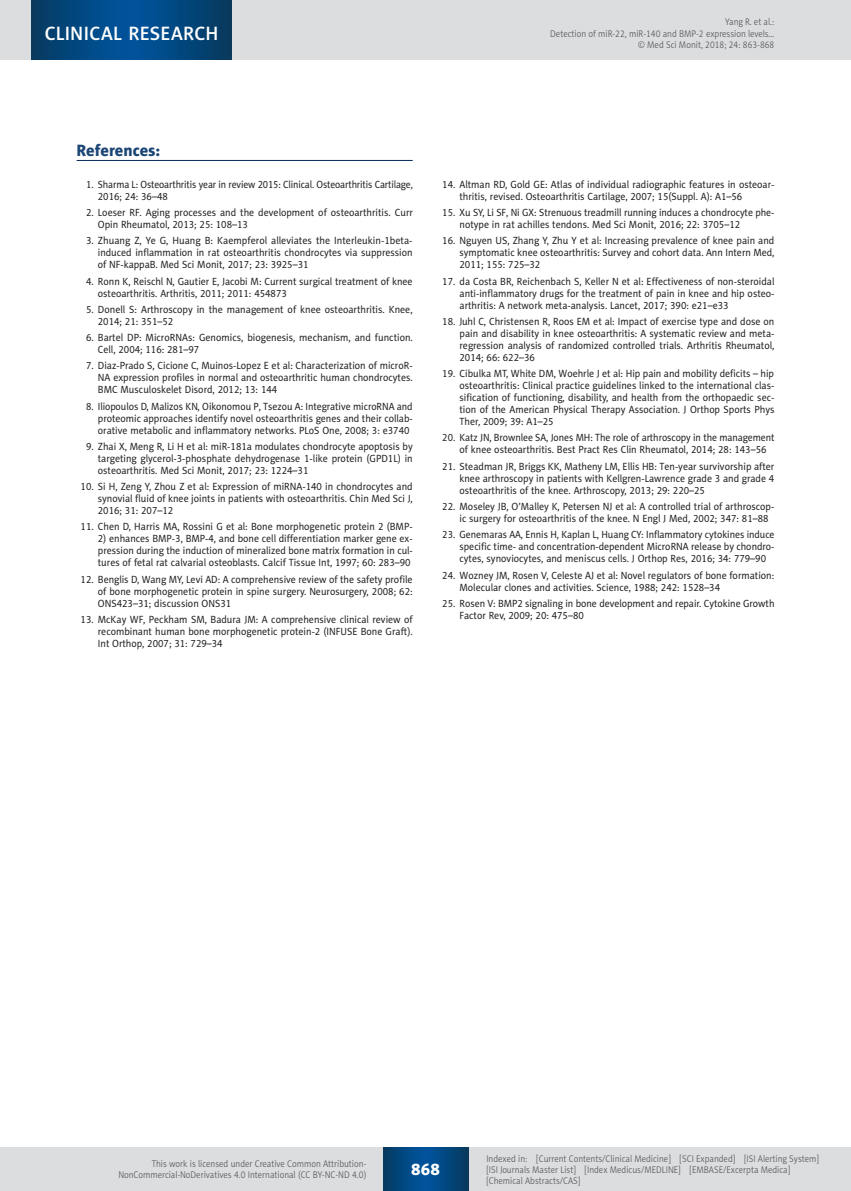
<style>
.page{position:relative;width:851px;height:1191px;background:#fff}
.page>*{position:absolute;margin:0;border:0;box-sizing:border-box;transform-origin:0 0}
.t1{font:19.5px "Naomi Sans EFN Medium";letter-spacing:.015em;color:#fff}
.MSM_Referencje_Tytul{font:16.5px "Naomi Sans EFN Heavy";color:#1a4574}
.t2{font:16.5px "Naomi Sans EFN Heavy";color:#fff}
.MSM_Referencje_punkt{font:10.5px/12px "Naomi Sans EFN";color:#231f20;text-align:justify;scale:.95 1}
.MSM_Referencje_punkt-2{font:10.5px/12px "Naomi Sans EFN";color:#231f20;text-align:justify;scale:.94 1}
.MSM_Referencje_punkt-3{font:10.5px/12px "Naomi Sans EFN";color:#231f20;text-align:justify;scale:.96 1}
.MSM_Referencje_punkt-4{font:10.5px/12px "Naomi Sans EFN";color:#231f20;scale:.93 1}
.MSM_Referencje_punkt-5{font:10.5px/12px "Naomi Sans EFN";color:#231f20;scale:.92 1}
.t3{font:9.75px/11.2px "Naomi Sans EFN Light";color:#57585a;text-align:right;scale:.9 1}
</style>
<div class="page">
<hr style="left:77px;top:160px;width:335px;height:1px;background:#00295c">
<div style="left:0;top:1148px;width:850px;height:43px;background:#dcdddf"></div>
<svg style="left:383px;top:1147px;width:85px;height:43px;background:#02477e"></svg>
<div style="left:0;top:0;width:850px;height:60px;background:#dcdddf"></div>
<svg style="left:32px;top:0;width:200px;height:60px;background:#02477e"></svg>
<h1 class="t1" style="left:45px;top:22px;width:175px">CLINICAL RESEARCH</h1>
<p class="t3" style="left:550px;top:16px;width:250px">Yang R. et al.:<br>Detection of miR-22, miR-140 and BMP-2 expression levels… © Med Sci Monit, 2018; 24: 863-868</p>
<p class="MSM_Referencje_Tytul" style="left:77px;top:140px;width:85px">References:</p>
<p class="MSM_Referencje_punkt-5" style="left:98px;top:178px;width:344px;text-indent:-12px">1. Sharma L: Osteoarthritis year in review 2015: Clinical. Osteoarthritis Cartilage,<br>2016; 24: 36–48</p>
<p class="MSM_Referencje_punkt" style="left:98px;top:207px;width:333px;text-indent:-12px">2. Loeser RF. Aging processes and the development of osteoarthritis. Curr<br>Opin Rheumatol, 2013; 25: 108–13</p>
<p class="MSM_Referencje_punkt-3" style="left:98px;top:235px;width:329px;text-indent:-12px">3. Zhuang Z, Ye G, Huang B: Kaempferol alleviates the Interleukin-1beta&shy;induced inflammation in rat osteoarthritis chondrocytes via suppression of NF-kappaB. Med Sci Monit, 2017; 23: 3925–31</p>
<p class="MSM_Referencje_punkt" style="left:98px;top:275px;width:333px;text-indent:-12px">4. Ronn K, Reischl N, Gautier E, Jacobi M: Current surgical treatment of knee osteoarthritis. Arthritis, 2011; 2011: 454873</p>
<p class="MSM_Referencje_punkt" style="left:98px;top:303px;width:333px;text-indent:-12px">5. Donell S: Arthroscopy in the management of knee osteoarthritis. Knee,<br>2014; 21: 351–52</p>
<p class="MSM_Referencje_punkt" style="left:98px;top:332px;width:333px;text-indent:-12px">6. Bartel DP: MicroRNAs: Genomics, biogenesis, mechanism, and function.<br>Cell, 2004; 116: 281–97</p>
<p class="MSM_Referencje_punkt" style="left:98px;top:360px;width:333px;text-indent:-12px">7. Diaz-Prado S, Cicione C, Muinos-Lopez E et al: Characterization of microR-NA expression profiles in normal and osteoarthritic human chondrocytes.<br>BMC Musculoskelet Disord, 2012; 13: 144</p>
<p class="MSM_Referencje_punkt-2" style="left:98px;top:400px;width:336px;text-indent:-12px">8. Iliopoulos D, Malizos KN, Oikonomou P, Tsezou A: Integrative microRNA and proteomic approaches identify novel osteoarthritis genes and their collab&shy;orative metabolic and inflammatory networks. PLoS One, 2008; 3: e3740</p>
<p class="MSM_Referencje_punkt" style="left:98px;top:440px;width:333px;text-indent:-12px">9. Zhai X, Meng R, Li H et al: miR-181a modulates chondrocyte apoptosis by targeting glycerol-3-phosphate dehydrogenase 1-like protein (GPD1L) in osteoarthritis. Med Sci Monit, 2017; 23: 1224–31</p>
<p class="MSM_Referencje_punkt" style="left:98px;top:481px;width:333px;text-indent:-17px">10. Si H, Zeng Y, Zhou Z et al: Expression of miRNA-140 in chondrocytes and synovial fluid of knee joints in patients with osteoarthritis. Chin Med Sci J, 2016; 31: 207–12</p>
<p class="MSM_Referencje_punkt" style="left:81px;top:521px;width:351px">11. Chen D, Harris MA, Rossini G et al: Bone morphogenetic protein 2 (BMP-</p>
<p class="MSM_Referencje_punkt" style="left:98px;top:533px;width:333px">2) enhances BMP-3, BMP-4, and bone cell differentiation marker gene ex&shy;pression during the induction of mineralized bone matrix formation in cul&shy;tures of fetal rat calvarial osteoblasts. Calcif Tissue Int, 1997; 60: 283–90</p>
<p class="MSM_Referencje_punkt" style="left:98px;top:573px;width:333px;text-indent:-17px">12. Benglis D, Wang MY, Levi AD: A comprehensive review of the safety profile of bone morphogenetic protein in spine surgery. Neurosurgery, 2008; 62:<br>ONS423–31; discussion ONS31</p>
<p class="MSM_Referencje_punkt" style="left:98px;top:613px;width:333px;text-indent:-17px">13. McKay WF, Peckham SM, Badura JM: A comprehensive clinical review of recombinant human bone morphogenetic protein-2 (INFUSE Bone Graft).<br>Int Orthop, 2007; 31: 729–34</p>
<p class="MSM_Referencje_punkt" style="left:459px;top:178px;width:333px;text-indent:-17px">14. Altman RD, Gold GE: Atlas of individual radiographic features in osteoar&shy;thritis, revised. Osteoarthritis Cartilage, 2007; 15(Suppl. A): A1–56</p>
<p class="MSM_Referencje_punkt-2" style="left:459px;top:207px;width:336px;text-indent:-17px">15. Xu SY, Li SF, Ni GX: Strenuous treadmill running induces a chondrocyte phe&shy;notype in rat achilles tendons. Med Sci Monit, 2016; 22: 3705–12</p>
<p class="MSM_Referencje_punkt" style="left:459px;top:235px;width:333px;text-indent:-17px">16. Nguyen US, Zhang Y, Zhu Y et al: Increasing prevalence of knee pain and symptomatic knee osteoarthritis: Survey and cohort data. Ann Intern Med, 2011; 155: 725–32</p>
<p class="MSM_Referencje_punkt" style="left:459px;top:275px;width:333px;text-indent:-17px">17. da Costa BR, Reichenbach S, Keller N et al: Effectiveness of non-steroidal anti-inflammatory drugs for the treatment of pain in knee and hip osteo&shy;arthritis: A network meta-analysis. Lancet, 2017; 390: e21–e33</p>
<p class="MSM_Referencje_punkt" style="left:459px;top:315px;width:333px;text-indent:-17px">18. Juhl C, Christensen R, Roos EM et al: Impact of exercise type and dose on pain and disability in knee osteoarthritis: A systematic review and meta&shy;regression analysis of randomized controlled trials. Arthritis Rheumatol, 2014; 66: 622–36</p>
<p class="MSM_Referencje_punkt" style="left:459px;top:368px;width:333px;text-indent:-17px">19. Cibulka MT, White DM, Woehrle J et al: Hip pain and mobility deficits – hip osteoarthritis: Clinical practice guidelines linked to the international clas&shy;sification of functioning, disability, and health from the orthopaedic sec&shy;tion of the American Physical Therapy Association. J Orthop Sports Phys Ther, 2009; 39: A1–25</p>
<p class="MSM_Referencje_punkt-4" style="left:459px;top:432px;width:340px;text-indent:-17px">20. Katz JN, Brownlee SA, Jones MH: The role of arthroscopy in the management of knee osteoarthritis. Best Pract Res Clin Rheumatol, 2014; 28: 143–56</p>
<p class="MSM_Referencje_punkt" style="left:459px;top:460px;width:333px;text-indent:-17px">21. Steadman JR, Briggs KK, Matheny LM, Ellis HB: Ten-year survivorship after knee arthroscopy in patients with Kellgren-Lawrence grade 3 and grade 4 osteoarthritis of the knee. Arthroscopy, 2013; 29: 220–25</p>
<p class="MSM_Referencje_punkt" style="left:459px;top:500px;width:333px;text-indent:-17px">22. Moseley JB, O’Malley K, Petersen NJ et al: A controlled trial of arthroscop&shy;ic surgery for osteoarthritis of the knee. N Engl J Med, 2002; 347: 81–88</p>
<p class="MSM_Referencje_punkt-2" style="left:459px;top:529px;width:336px;text-indent:-17px">23. Genemaras AA, Ennis H, Kaplan L, Huang CY: Inflammatory cytokines induce specific time- and concentration-dependent MicroRNA release by chondro&shy;cytes, synoviocytes, and meniscus cells. J Orthop Res, 2016; 34: 779–90</p>
<p class="MSM_Referencje_punkt" style="left:459px;top:569px;width:333px;text-indent:-17px">24. Wozney JM, Rosen V, Celeste AJ et al: Novel regulators of bone formation:<br>Molecular clones and activities. Science, 1988; 242: 1528–34</p>
<p class="MSM_Referencje_punkt-2" style="left:459px;top:597px;width:336px;text-indent:-17px">25. Rosen V: BMP2 signaling in bone development and repair. Cytokine Growth<br>Factor Rev, 2009; 20: 475–80</p>
<p class="t3" style="left:118px;top:1158px;width:277px">This work is licensed under Creative Common Attribution-<br>NonCommercial-NoDerivatives 4.0 International (CC BY-NC-ND 4.0)</p>
<h2 class="t2" style="left:411px;top:1159px;width:30px">868</h2>
<p class="t3" style="left:486px;top:1152px;width:371px;text-align:left">Indexed in: [Current Contents/Clinical Medicine] [SCI Expanded] [ISI Alerting System] [ISI Journals Master List] [Index Medicus/MEDLINE] [EMBASE/Excerpta Medica] [Chemical Abstracts/CAS]</p>
</div>
